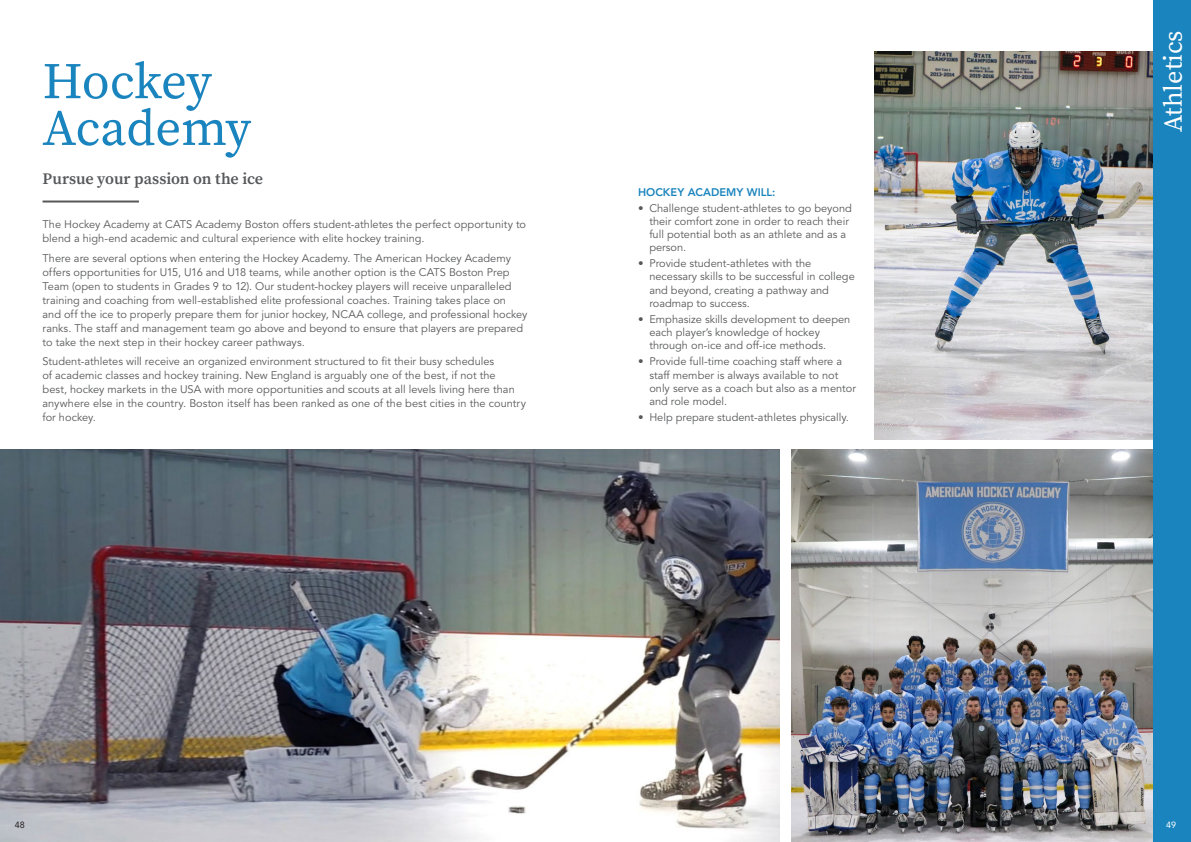
<style>
.page{position:relative;width:1191px;height:842px;background:#fff}
.page>*{position:absolute;margin:0;border:0;box-sizing:border-box;transform-origin:0 0}
._07_Sub_Heads_Blue{font:51px/46.8px "Source Serif Pro";letter-spacing:-.01em;color:#1984bd}
._07_Sub_Heads_Blue-2{font:26px "Source Serif Pro";color:#fff}
._06a_Title_Sub_head{font:600 16px "Source Serif Pro";letter-spacing:-.005em;color:#57585a}
._02a_Lead_Para{font:11px/14px "Avenir LT Std";color:#57585a}
._02a_Lead_Para-2{font:800 11px "Avenir LT Std";letter-spacing:.005em;color:#1984bd}
.t1{font:9px "Avenir LT Std";color:#231f20}
.t2{font:9px "Avenir LT Std";color:#fff}
</style>
<div class="page">
<img style="left:874px;top:51px;width:279px;height:388px">
<img style="left:0;top:449px;width:780px;height:393px">
<hr style="left:43px;top:201px;width:96px;height:2px;background:#57585a">
<img style="left:791px;top:449px;width:362px;height:393px">
<div style="left:1153px;top:0;width:38px;height:842px;background:#1984bd"></div>
<p class="_07_Sub_Heads_Blue" style="left:43px;top:60px;width:210px">Hockey<br>Academy</p>
<p class="_06a_Title_Sub_head" style="left:43px;top:169px;width:222px">Pursue your passion on the ice</p>
<p class="_02a_Lead_Para" style="left:43px;top:218px;width:485px">The Hockey Academy at CATS Academy Boston offers student-athletes the perfect opportunity to blend a high-end academic and cultural experience with elite hockey training.</p>
<p class="_02a_Lead_Para" style="left:43px;top:251px;width:486px">There are several options when entering the Hockey Academy. The American Hockey Academy offers opportunities for U15, U16 and U18 teams, while another option is the CATS Boston Prep Team (open to students in Grades 9 to 12). Our student-hockey players will receive unparalleled training and coaching from well-established elite professional coaches. Training takes place on<br>and off the ice to properly prepare them for junior hockey, NCAA college, and professional hockey ranks. The staff and management team go above and beyond to ensure that players are prepared to take the next step in their hockey career pathways.</p>
<p class="_02a_Lead_Para" style="left:43px;top:355px;width:485px">Student-athletes will receive an organized environment structured to fit their busy schedules<br>of academic classes and hockey training. New England is arguably one of the best, if not the<br>best, hockey markets in the USA with more opportunities and scouts at all levels living here than anywhere else in the country. Boston itself has been ranked as one of the best cities in the country for hockey.</p>
<p class="_02a_Lead_Para-2" style="left:638px;top:185px;width:139px">HOCKEY ACADEMY WILL:</p>
<p class="_02a_Lead_Para" style="left:649px;top:202px;width:204px;line-height:13.2px;text-indent:-11px">• Challenge student-athletes to go beyond their comfort zone in order to reach their full potential both as an athlete and as a person.</p>
<p class="_02a_Lead_Para" style="left:649px;top:257px;width:207px;line-height:13.2px;text-indent:-11px">• Provide student-athletes with the necessary skills to be successful in college and beyond, creating a pathway and roadmap to success.</p>
<p class="_02a_Lead_Para" style="left:649px;top:313px;width:202px;line-height:13.2px;text-indent:-11px">• Emphasize skills development to deepen each player’s knowledge of hockey through on-ice and off-ice methods.</p>
<p class="_02a_Lead_Para" style="left:649px;top:355px;width:208px;line-height:13.2px;text-indent:-11px">• Provide full-time coaching staff where a staff member is always available to not only serve as a coach but also as a mentor and role model.</p>
<p class="_02a_Lead_Para" style="left:638px;top:410px;width:212px">• Help prepare student-athletes physically.</p>
<p class="_07_Sub_Heads_Blue-2" style="left:1157px;top:132px;width:104px;rotate:-90deg">Athletics</p>
<p class="t1" style="left:15px;top:820px;width:12px">48</p>
<p class="t2" style="left:1166px;top:820px;width:12px">49</p>
</div>
